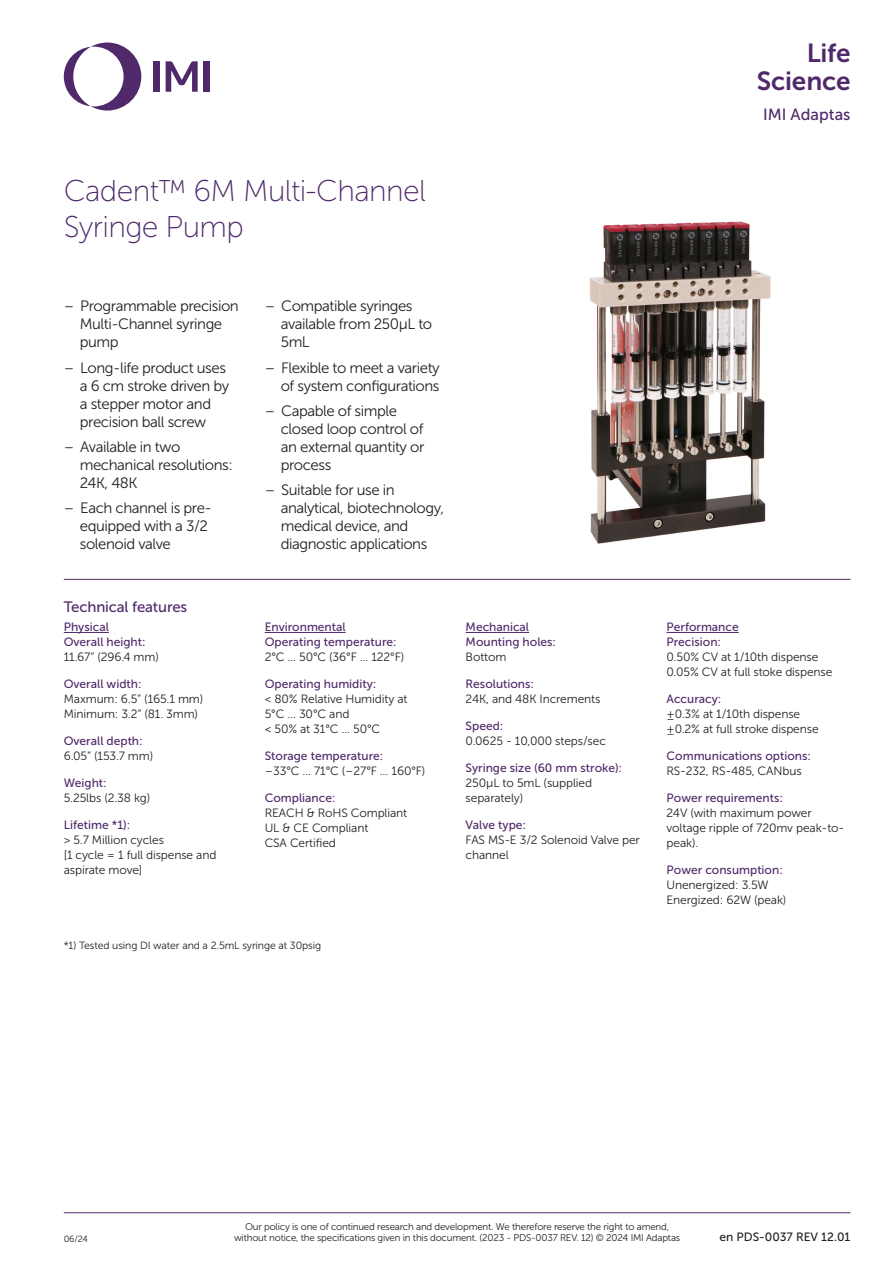
<style>
.page{position:relative;width:893px;height:1263px;background:#fff}
.page>*{position:absolute;margin:0;border:0;box-sizing:border-box;transform-origin:0 0}
.Technical_Headings{font:30px/36px "Museo Sans 100";letter-spacing:-.02em;color:#50296a}
.Sector{font:26.1px/27.9px "Museo Sans 700";letter-spacing:-.01em;color:#50296a;text-align:right}
.Product{font:16.2px "Museo Sans 500";color:#50296a}
.t1{font:15px/18px "Museo Sans 300";letter-spacing:-.03em;color:#231f20}
.Heading_1{font:15px "Museo Sans 500";letter-spacing:-.01em;color:#50296a}
.Body_Text{font:12px/15px "Museo Sans 300";letter-spacing:-.01em;color:#231f20}
.Heading_2{font:12px "Museo Sans 500";color:#50296a}
.t2{font:12px "Museo Sans 500";color:#231f20}
.Footnote{font:10.5px "Museo Sans 300";letter-spacing:-.01em;color:#231f20}
.t3{font:9.75px/11.2px "Museo Sans 300";letter-spacing:-.02em;color:#231f20;text-align:center}
.t4{font:9px "Museo Sans 300";color:#231f20}
</style>
<div class="page">
<svg style="left:64px;top:43px;width:77px;height:68px"></svg>
<div style="left:153px;top:61px;width:7px;height:31px;background:#50296a"></div>
<div style="left:204px;top:61px;width:6px;height:31px;background:#50296a"></div>
<svg style="left:166px;top:61px;width:32px;height:31px"></svg>
<hr style="left:64px;top:1212px;width:786px;height:1px;background:#50296a">
<hr style="left:64px;top:579px;width:786px;height:1px;background:#50296a">
<img style="left:590px;top:221px;width:181px;height:323px">
<hr style="left:64px;top:632px;width:45px;height:1px;background:#50296a">
<hr style="left:265px;top:632px;width:81px;height:1px;background:#50296a">
<hr style="left:466px;top:632px;width:63px;height:1px;background:#50296a">
<hr style="left:666px;top:632px;width:73px;height:1px;background:#50296a">
<p class="Technical_Headings" style="left:64px;top:173px;width:364px">Cadent™ 6M Multi-Channel<br>Syringe Pump</p>
<p class="t1" style="left:80px;top:297px;width:161px;text-indent:-16px">– Programmable precision<br>Multi-Channel syringe pump</p>
<p class="t1" style="left:80px;top:358px;width:151px;text-indent:-16px">– Long-life product uses a 6 cm stroke driven by a stepper motor and precision ball screw</p>
<p class="t1" style="left:80px;top:438px;width:155px;text-indent:-16px">– Available in two mechanical resolutions:<br>24K, 48K</p>
<p class="t1" style="left:80px;top:499px;width:134px;text-indent:-16px">– Each channel is pre&shy;equipped with a 3/2 solenoid valve</p>
<p class="Heading_1" style="left:64px;top:599px;width:125px">Technical features</p>
<p class="Heading_2" style="left:64px;top:620px;width:47px">Physical</p>
<p class="Heading_2" style="left:64px;top:635px;width:83px">Overall height:</p>
<p class="Body_Text" style="left:64px;top:650px;width:97px">11.67“ (296.4 mm)</p>
<p class="Heading_2" style="left:64px;top:677px;width:79px">Overall width:</p>
<p class="Body_Text" style="left:64px;top:692px;width:141px">Maxmum: 6.5“ (165.1 mm)</p>
<p class="Body_Text" style="left:64px;top:707px;width:136px">Minimum: 3.2“ (81. 3mm)</p>
<p class="Heading_2" style="left:64px;top:734px;width:80px">Overall depth:</p>
<p class="Body_Text" style="left:64px;top:749px;width:91px">6.05“ (153.7 mm)</p>
<p class="Heading_2" style="left:64px;top:776px;width:44px">Weight:</p>
<p class="Body_Text" style="left:64px;top:791px;width:88px">5.25lbs (2.38 kg)</p>
<p class="Heading_2" style="left:64px;top:818px;width:68px">Lifetime *1):</p>
<p class="Body_Text" style="left:64px;top:833px;width:102px">&gt; 5.7 Million cycles</p>
<p class="Body_Text" style="left:64px;top:848px;width:154px">[1 cycle = 1 full dispense and aspirate move]</p>
<p class="t1" style="left:281px;top:297px;width:153px;text-indent:-16px">– Compatible syringes available from 250µL to<br>5mL</p>
<p class="t1" style="left:265px;top:358px;width:177px;text-align:right">– Flexible to meet a variety of system configurations</p>
<p class="t1" style="left:281px;top:402px;width:145px;text-indent:-16px">– Capable of simple closed loop control of an external quantity or process</p>
<p class="t1" style="left:281px;top:481px;width:165px;text-indent:-16px">– Suitable for use in analytical, biotechnology, medical device, and diagnostic applications</p>
<p class="Heading_2" style="left:265px;top:620px;width:82px">Environmental</p>
<p class="Heading_2" style="left:265px;top:635px;width:133px">Operating temperature:</p>
<p class="Body_Text" style="left:265px;top:650px;width:141px">2°C … 50°C (36°F … 122°F)</p>
<p class="Heading_2" style="left:265px;top:677px;width:113px">Operating humidity:</p>
<p class="Body_Text" style="left:265px;top:692px;width:144px">&lt; 80% Relative Humidity at<br>5°C … 30°C and<br>&lt; 50% at 31°C … 50°C</p>
<p class="Heading_2" style="left:265px;top:749px;width:120px">Storage temperature:</p>
<p class="Body_Text" style="left:265px;top:764px;width:162px">–33°C … 71°C (–27°F … 160°F)</p>
<p class="Heading_2" style="left:265px;top:791px;width:72px">Compliance:</p>
<p class="Body_Text" style="left:265px;top:806px;width:144px">REACH &amp; RoHS Compliant</p>
<p class="Body_Text" style="left:265px;top:821px;width:105px">UL &amp; CE Compliant</p>
<p class="Body_Text" style="left:265px;top:836px;width:73px">CSA Certified</p>
<p class="Heading_2" style="left:466px;top:620px;width:65px">Mechanical</p>
<p class="Heading_2" style="left:466px;top:635px;width:92px">Mounting holes:</p>
<p class="Body_Text" style="left:466px;top:650px;width:42px">Bottom</p>
<p class="Heading_2" style="left:466px;top:677px;width:70px">Resolutions:</p>
<p class="Body_Text" style="left:466px;top:692px;width:136px">24K, and 48K Increments</p>
<p class="Heading_2" style="left:466px;top:719px;width:39px">Speed:</p>
<p class="Body_Text" style="left:466px;top:734px;width:142px">0.0625 - 10,000 steps/sec</p>
<p class="Heading_2" style="left:466px;top:761px;width:158px">Syringe size (60 mm stroke):</p>
<p class="Body_Text" style="left:466px;top:776px;width:128px">250μ L to 5mL (supplied separately)</p>
<p class="Heading_2" style="left:466px;top:818px;width:62px">Valve type:</p>
<p class="Body_Text" style="left:466px;top:833px;width:176px">FAS MS-E 3/2 Solenoid Valve per channel</p>
<p class="Footnote" style="left:64px;top:940px;width:259px">*1) Tested using DI water and a 2.5mL syringe at 30psig</p>
<p class="Sector" style="left:757px;top:39px;width:95px">Life<br>Science</p>
<p class="Product" style="left:763px;top:105px;width:89px">IMI Adaptas</p>
<p class="Heading_2" style="left:666px;top:620px;width:74px">Performance</p>
<p class="Heading_2" style="left:666px;top:635px;width:56px">Precision:</p>
<p class="Body_Text" style="left:666px;top:650px;width:153px">0.50% CV at 1/10th dispense</p>
<p class="Body_Text" style="left:666px;top:665px;width:167px">0.05% CV at full stoke dispense</p>
<p class="Heading_2" style="left:666px;top:692px;width:56px">Accuracy:</p>
<p class="Body_Text" style="left:666px;top:707px;width:135px">±0.3% at 1/10th dispense</p>
<p class="Body_Text" style="left:666px;top:722px;width:154px">±0.2% at full stroke dispense</p>
<p class="Heading_2" style="left:666px;top:749px;width:146px">Communications options:</p>
<p class="Body_Text" style="left:666px;top:764px;width:137px">RS-232, RS-485, CANbus</p>
<p class="Heading_2" style="left:666px;top:791px;width:118px">Power requirements:</p>
<p class="Body_Text" style="left:666px;top:806px;width:179px">24V (with maximum power voltage ripple of 720mv peak-to&shy;peak).</p>
<p class="Heading_2" style="left:666px;top:863px;width:118px">Power consumption:</p>
<p class="Body_Text" style="left:666px;top:878px;width:104px">Unenergized: 3.5W</p>
<p class="Body_Text" style="left:666px;top:893px;width:121px">Energized: 62W (peak)</p>
<p class="t4" style="left:64px;top:1234px;width:26px">06/24</p>
<p class="t3" style="left:234px;top:1221px;width:448px">Our policy is one of continued research and development. We therefore reserve the right to amend, without notice, the specifications given in this document. (2023 - PDS-0037 REV. 12) © 2024 IMI Adaptas</p>
<p class="t2" style="left:719px;top:1230px;width:132px">en PDS-0037 REV 12.01</p>
</div>
